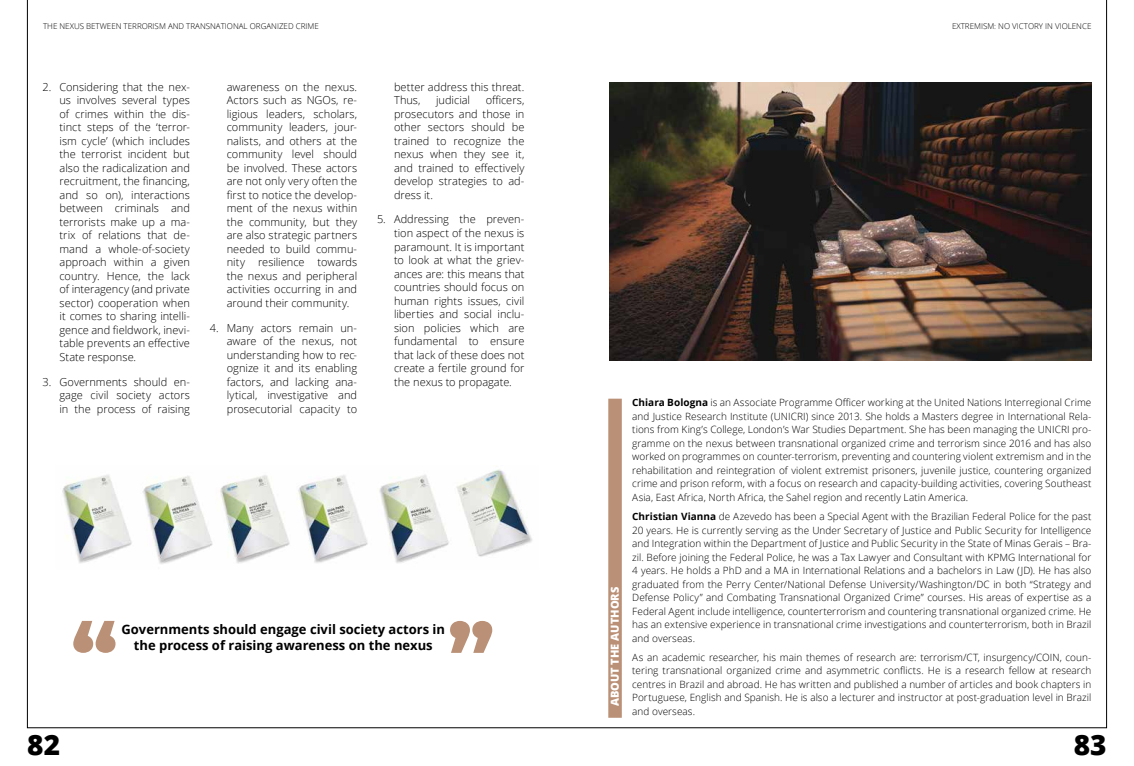
<style>
.page{position:relative;width:1134px;height:766px;background:#fff}
.page>*{position:absolute;margin:0;border:0;box-sizing:border-box;transform-origin:0 0}
.t1{font:800 28px "Open Sans";color:#000}
.t2{font:700 13px/15.6px "Open Sans";color:#000;text-align:center}
.t3{font:300 11px/13.5px "Open Sans";color:#000;text-align:justify}
.t4{font:800 11px "Open Sans";color:#fff}
.t5{font:300 10px/13.5px "Open Sans";letter-spacing:.005em;color:#000;text-align:justify}
.t6{font:300 8px "Open Sans";color:#000}
.s1{font-weight:700}
</style>
<div class="page">
<div style="left:608px;top:398px;width:14px;height:319px;background:#ba9076"></div>
<svg style="left:73px;top:620px;width:43px;height:32px"></svg>
<svg style="left:450px;top:621px;width:42px;height:31px"></svg>
<img style="left:62px;top:465px;width:470px;height:99px">
<img style="left:609px;top:82px;width:482px;height:278px">
<p class="t6" style="left:43px;top:20px;width:277px">THE NEXUS BETWEEN TERRORISM AND TRANSNATIONAL ORGANIZED CRIME</p>
<p class="t3" style="left:60px;top:80px;width:132px;text-indent:-17px">2. Considering that the nex&shy;us involves several types of crimes within the dis&shy;tinct steps of the ‘terror&shy;ism cycle’ (which includes the terrorist incident but also the radicalization and recruitment, the financing, and so on), interactions between criminals and terrorists make up a ma&shy;trix of relations that de&shy;mand a whole-of-society approach within a given country. Hence, the lack of interagency (and private sector) cooperation when it comes to sharing intelli&shy;gence and fieldwork, inevi&shy;table prevents an effective State response.</p>
<p class="t3" style="left:60px;top:374px;width:132px;text-indent:-17px">3. Governments should en&shy;gage civil society actors in the process of raising</p>
<p class="t3" style="left:227px;top:80px;width:132px">awareness on the nexus.<br>Actors such as NGOs, re&shy;ligious leaders, scholars, community leaders, jour&shy;nalists, and others at the community level should be involved. These actors are not only very often the first to notice the develop&shy;ment of the nexus within the community, but they are also strategic partners needed to build commu&shy;nity resilience towards the nexus and peripheral activities occurring in and around their community.</p>
<p class="t3" style="left:227px;top:320px;width:132px;text-indent:-17px">4. Many actors remain un&shy;aware of the nexus, not understanding how to rec&shy;ognize it and its enabling factors, and lacking ana&shy;lytical, investigative and prosecutorial capacity to</p>
<p class="t3" style="left:394px;top:79px;width:132px">better address this threat.<br>Thus,</p>
<p class="t3" style="left:394px;top:93px;width:132px;text-indent:92px">officers, prosecutors and those in other sectors should be trained to recognize the nexus when they see it, and trained to effectively develop strategies to ad&shy;dress it.</p>
<p class="t3" style="left:394px;top:212px;width:132px;text-indent:-17px">5. Addressing the preven&shy;tion aspect of the nexus is paramount. It is important to look at what the griev&shy;ances are: this means that countries should focus on human rights issues, civil liberties and social inclu&shy;sion policies which are fundamental to ensure that lack of these does not create a fertile ground for the nexus to propagate.</p>
<p class="t3" style="left:436px;top:93px;width:35px">judicial</p>
<h2 class="t2" style="left:122px;top:621px;width:325px">Governments should engage civil society actors in the process of raising awareness on the nexus</h2>
<p class="t6" style="left:952px;top:20px;width:141px">EXTREMISM: NO VICTORY IN VIOLENCE</p>
<p class="t4" style="left:607px;top:706px;width:121px;rotate:-90deg">ABOUT THE AUTHORS</p>
<p class="t5" style="left:632px;top:395px;width:461px"><span class="s1">Chiara Bologna</span> is an Associate Programme Officer working at the United Nations Interregional Crime and Justice Research Institute (UNICRI) since 2013. She holds a Masters degree in International Rela&shy;tions from King’s College, London’s War Studies Department. She has been managing the UNICRI pro&shy;gramme on the nexus between transnational organized crime and terrorism since 2016 and has also worked on programmes on counter-terrorism, preventing and countering violent extremism and in the rehabilitation and reintegration of violent extremist prisoners, juvenile justice, countering organized crime and prison reform, with a focus on research and capacity-building activities, covering Southeast Asia, East Africa, North Africa, the Sahel region and recently Latin America.</p>
<p class="t5" style="left:632px;top:509px;width:461px"><span class="s1">Christian Vianna</span> de Azevedo has been a Special Agent with the Brazilian Federal Police for the past 20 years. He is currently serving as the Under Secretary of Justice and Public Security for Intelligence and Integration within the Department of Justice and Public Security in the State of Minas Gerais – Bra&shy;zil. Before joining the Federal Police, he was a Tax Lawyer and Consultant with KPMG International for 4 years. He holds a PhD and a MA in International Relations and a bachelors in Law (JD). He has also graduated from the Perry Center/National Defense University/Washington/DC in both “Strategy and Defense Policy” and Combating Transnational Organized Crime” courses. His areas of expertise as a Federal Agent include intelligence, counterterrorism and countering transnational organized crime. He has an extensive experience in transnational crime investigations and counterterrorism, both in Brazil and overseas.</p>
<p class="t5" style="left:632px;top:650px;width:461px">As an academic researcher, his main themes of research are: terrorism/CT, insurgency/COIN, coun&shy;tering transnational organized crime and asymmetric conflicts. He is a research fellow at research centres in Brazil and abroad. He has written and published a number of articles and book chapters in Portuguese, English and Spanish. He is also a lecturer and instructor at post-graduation level in Brazil and overseas.</p>
<h1 class="t1" style="left:27px;top:722px;width:34px">82</h1>
<h1 class="t1" style="left:1074px;top:722px;width:34px">83</h1>
</div>
